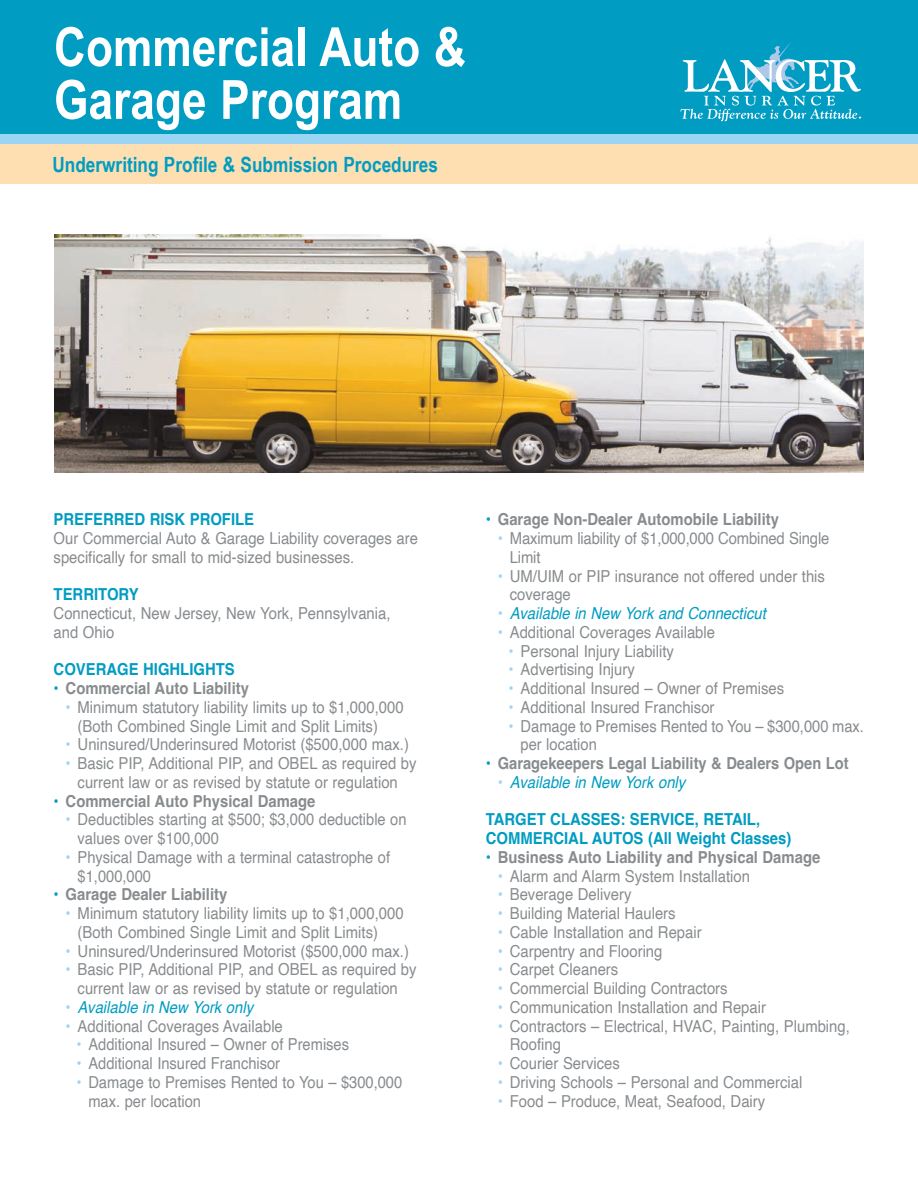
<style>
.page{position:relative;width:918px;height:1188px;background:#fff}
.page>*{position:absolute;margin:0;border:0;box-sizing:border-box;transform-origin:0 0}
.t1{font:700 54px/52.8px "Arial Narrow";color:#fff}
.t2{font:700 21px "Arial Narrow";color:#009cc2}
.t3{font:16.5px/18.8px "Helvetica";color:#888c8f;scale:.9 1}
.t4{font:16.5px/18.8px "Helvetica";color:#888c8f;scale:.89 1}
.t5{font:700 16.5px "Helvetica";color:#888c8f;scale:.9 1}
.t6{font:700 16.5px/18.8px "Helvetica";color:#009cc2;scale:.9 1}
.t7{font:italic 16.5px "Helvetica";color:#009cc2;scale:.9 1}
.t8{font:700 16.5px "Helvetica";color:#888c8f;scale:.89 1}
.s1{font-weight:400;color:#009cc2}
.s2{color:#9ad5f4}
.s3{font-style:normal;color:#9ad5f4}
</style>
<div class="page">
<div style="left:0;top:0;width:918px;height:138px;background:#009cc2"></div>
<svg style="left:680px;top:42px;width:181px;height:79px"></svg>
<div style="left:0;top:143px;width:918px;height:41px;background:#fedfb2"></div>
<div style="left:0;top:134px;width:918px;height:9px;background:#9ad5f4"></div>
<img style="left:54px;top:234px;width:810px;height:238px">
<h1 class="t1" style="left:54px;top:20px;width:413px">Commercial Auto &amp;<br>Garage Program</h1>
<p class="t2" style="left:52px;top:153px;width:387px">Underwriting Profile &amp; Submission Procedures</p>
<p class="t6" style="left:54px;top:512px;width:224px">PREFERRED RISK PROFILE</p>
<p class="t3" style="left:54px;top:530px;width:406px">Our Commercial Auto &amp; Garage Liability coverages are specifically for small to mid-sized businesses.</p>
<p class="t6" style="left:54px;top:587px;width:96px">TERRITORY</p>
<p class="t3" style="left:54px;top:605px;width:376px">Connecticut, New Jersey, New York, Pennsylvania, and Ohio</p>
<p class="t6" style="left:54px;top:662px;width:203px">COVERAGE HIGHLIGHTS</p>
<p class="t5" style="left:54px;top:681px;width:219px"><span class="s1">•</span> Commercial Auto Liability</p>
<p class="t3" style="left:78px;top:699px;width:364px;text-indent:-12px"><span class="s2">•</span> Minimum statutory liability limits up to $1,000,000 (Both Combined Single Limit and Split Limits)</p>
<p class="t3" style="left:66px;top:737px;width:383px"><span class="s2">•</span> Uninsured/Underinsured Motorist ($500,000 max.)</p>
<p class="t3" style="left:66px;top:755px;width:392px;text-align:center"><span class="s2">•</span> Basic PIP, Additional PIP, and OBEL as required by current law or as revised by statute or regulation</p>
<p class="t5" style="left:54px;top:794px;width:293px"><span class="s1">•</span> Commercial Auto Physical Damage</p>
<p class="t4" style="left:78px;top:812px;width:371px;text-indent:-12px"><span class="s2">•</span> Deductibles starting at $500; $3,000 deductible on values over $100,000</p>
<p class="t4" style="left:78px;top:849px;width:353px;text-indent:-12px"><span class="s2">•</span> Physical Damage with a terminal catastrophe of $1,000,000</p>
<p class="t5" style="left:54px;top:888px;width:195px"><span class="s1">•</span> Garage Dealer Liability</p>
<p class="t3" style="left:78px;top:905px;width:364px;text-indent:-12px"><span class="s2">•</span> Minimum statutory liability limits up to $1,000,000 (Both Combined Single Limit and Split Limits)</p>
<p class="t3" style="left:66px;top:943px;width:383px"><span class="s2">•</span> Uninsured/Underinsured Motorist ($500,000 max.)</p>
<p class="t3" style="left:66px;top:962px;width:392px;text-align:center"><span class="s2">•</span> Basic PIP, Additional PIP, and OBEL as required by current law or as revised by statute or regulation</p>
<p class="t7" style="left:66px;top:1000px;width:210px"><span class="s3">•</span> Available in New York only</p>
<p class="t3" style="left:66px;top:1018px;width:243px"><span class="s2">•</span> Additional Coverages Available</p>
<p class="t4" style="left:76px;top:1037px;width:308px"><span class="s2">•</span> Additional Insured – Owner of Premises</p>
<p class="t4" style="left:76px;top:1055px;width:230px"><span class="s2">•</span> Additional Insured Franchisor</p>
<p class="t4" style="left:88px;top:1074px;width:354px;text-indent:-12px"><span class="s2">•</span> Damage to Premises Rented to You – $300,000 max. per location</p>
<p class="t5" style="left:486px;top:513px;width:327px"><span class="s1">•</span> Garage Non-Dealer Automobile Liability</p>
<p class="t3" style="left:510px;top:530px;width:357px;text-indent:-12px"><span class="s2">•</span> Maximum liability of $1,000,000 Combined Single<br>Limit</p>
<p class="t3" style="left:510px;top:568px;width:352px;text-indent:-12px"><span class="s2">•</span> UM/UIM or PIP insurance not offered under this coverage</p>
<p class="t7" style="left:498px;top:606px;width:299px"><span class="s3">•</span> Available in New York and Connecticut</p>
<p class="t3" style="left:498px;top:624px;width:243px"><span class="s2">•</span> Additional Coverages Available</p>
<p class="t3" style="left:509px;top:643px;width:185px"><span class="s2">•</span> Personal Injury Liability</p>
<p class="t3" style="left:509px;top:661px;width:142px"><span class="s2">•</span> Advertising Injury</p>
<p class="t3" style="left:509px;top:680px;width:308px"><span class="s2">•</span> Additional Insured – Owner of Premises</p>
<p class="t3" style="left:509px;top:699px;width:230px"><span class="s2">•</span> Additional Insured Franchisor</p>
<p class="t4" style="left:521px;top:718px;width:387px;text-indent:-12px"><span class="s2">•</span> Damage to Premises Rented to You – $300,000 max. per location</p>
<p class="t8" style="left:486px;top:756px;width:409px"><span class="s1">•</span> Garagekeepers Legal Liability &amp; Dealers Open Lot</p>
<p class="t7" style="left:498px;top:775px;width:210px"><span class="s3">•</span> Available in New York only</p>
<p class="t6" style="left:486px;top:812px;width:341px">TARGET CLASSES: SERVICE, RETAIL,<br>COMMERCIAL AUTOS (All Weight Classes)</p>
<p class="t5" style="left:486px;top:850px;width:373px"><span class="s1">•</span> Business Auto Liability and Physical Damage</p>
<p class="t3" style="left:498px;top:868px;width:282px"><span class="s2">•</span> Alarm and Alarm System Installation</p>
<p class="t3" style="left:498px;top:887px;width:150px"><span class="s2">•</span> Beverage Delivery</p>
<p class="t3" style="left:498px;top:905px;width:199px"><span class="s2">•</span> Building Material Haulers</p>
<p class="t3" style="left:498px;top:924px;width:228px"><span class="s2">•</span> Cable Installation and Repair</p>
<p class="t3" style="left:498px;top:943px;width:184px"><span class="s2">•</span> Carpentry and Flooring</p>
<p class="t3" style="left:498px;top:961px;width:135px"><span class="s2">•</span> Carpet Cleaners</p>
<p class="t3" style="left:498px;top:980px;width:257px"><span class="s2">•</span> Commercial Building Contractors</p>
<p class="t3" style="left:498px;top:999px;width:300px"><span class="s2">•</span> Communication Installation and Repair</p>
<p class="t3" style="left:510px;top:1018px;width:379px;text-indent:-12px"><span class="s2">•</span> Contractors – Electrical, HVAC, Painting, Plumbing,<br>Roofing</p>
<p class="t3" style="left:498px;top:1055px;width:137px"><span class="s2">•</span> Courier Services</p>
<p class="t3" style="left:498px;top:1074px;width:340px"><span class="s2">•</span> Driving Schools – Personal and Commercial</p>
<p class="t3" style="left:498px;top:1093px;width:299px"><span class="s2">•</span> Food – Produce, Meat, Seafood, Dairy</p>
</div>
